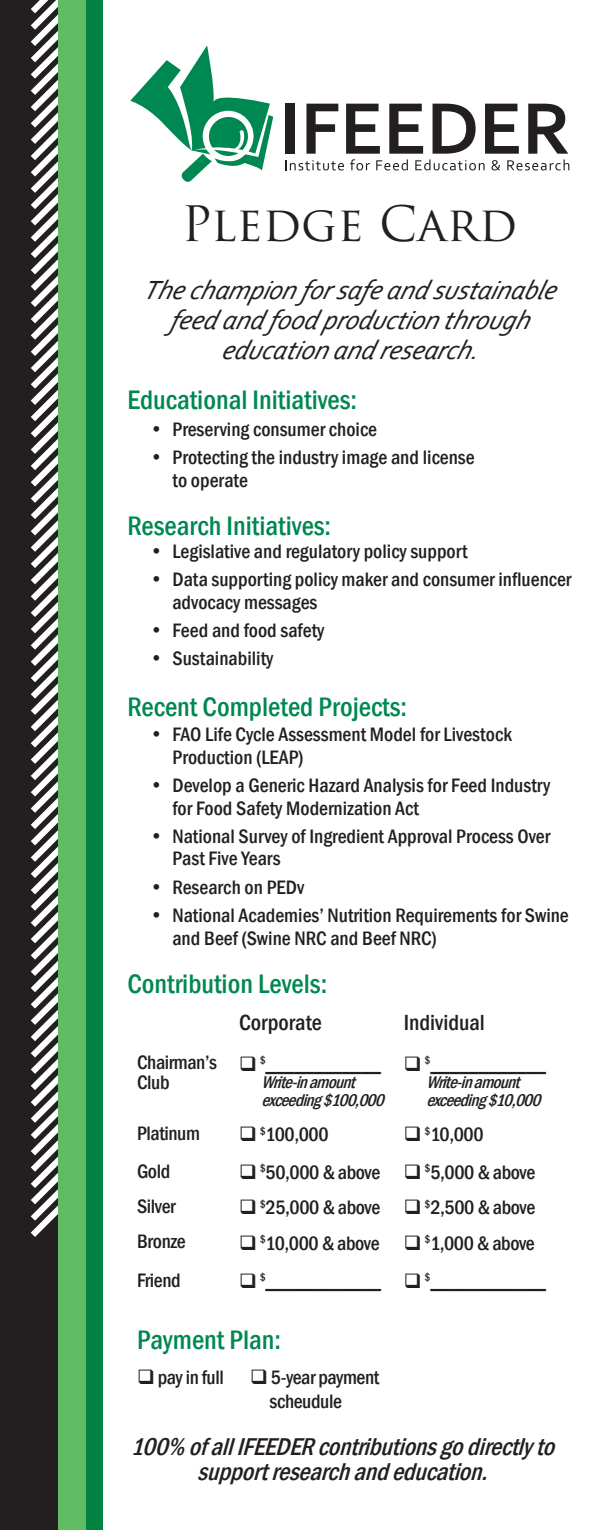
<style>
.page{position:relative;width:608px;height:1530px;background:#fff}
.page>*{position:absolute;margin:0;border:0;box-sizing:border-box;transform-origin:0 0}
.t1{font:47.5px "Trajan Pro";color:#231f20}
.t2{font:500 condensed 27.5px "Franklin Gothic";color:#008852}
.t3{font:italic 27.5px/30px "Corbel";color:#231f20;text-align:center}
.t4{font:italic 500 condensed 25px/25px "Franklin Gothic";color:#231f20;text-align:center}
.t5{font:500 condensed 22.5px "Franklin Gothic";color:#231f20}
.t6{font:500 condensed 20px/22.5px "Franklin Gothic";color:#231f20}
.t7{font:500 condensed 20px/20px "Franklin Gothic";letter-spacing:-.02em;color:#231f20}
.t8{font:italic 500 condensed 17.5px/17.5px "Franklin Gothic";color:#231f20}
</style>
<div class="page">
<svg style="left:130px;top:45px;width:143px;height:137px"></svg>
<svg style="left:285px;top:104px;width:284px;height:66px"></svg>
<div style="left:0;top:0;width:84px;height:1530px;background:#231f20"></div>
<svg style="left:30px;top:0;width:28px;height:1237px"></svg>
<div style="left:77px;top:0;width:25px;height:1530px;background:#038341"></div>
<div style="left:58px;top:0;width:28px;height:1530px;background:#5fbc63"></div>
<p class="t1" style="left:181px;top:194px;width:337px">Pledge Card</p>
<p class="t3" style="left:143px;top:274px;width:422px">Thechamp ionforsafeandsustainable feedandfoodproductionthrough educationandresearch.</p>
<p class="t2" style="left:127px;top:381px;width:231px">Educational Initiatives:</p>
<p class="t6" style="left:150px;top:418px;width:229px">• Preserving consumer choice</p>
<p class="t6" style="left:172px;top:446px;width:303px;text-indent:-23px">• Protecting the industry image and license to operate</p>
<p class="t2" style="left:127px;top:508px;width:205px">Research Initiatives:</p>
<p class="t6" style="left:150px;top:540px;width:319px">• Legislative and regulatory policy support</p>
<p class="t6" style="left:172px;top:568px;width:400px;text-indent:-23px">• Data supporting policy maker and consumer influencer advocacy messages</p>
<p class="t6" style="left:150px;top:619px;width:176px">• Feed and food safety</p>
<p class="t6" style="left:150px;top:647px;width:125px">• Sustainability</p>
<p class="t2" style="left:127px;top:689px;width:281px">Recent Completed Projects:</p>
<p class="t6" style="left:172px;top:723px;width:341px;text-indent:-23px">• FAO Life Cycle Assessment Model for Livestock<br>Production (LEAP)</p>
<p class="t6" style="left:172px;top:774px;width:379px;text-indent:-23px">• Develop a Generic Hazard Analysis for Feed Industry for Food Safety Modernization Act</p>
<p class="t6" style="left:172px;top:825px;width:379px;text-indent:-23px">• National Survey of Ingredient Approval Process Over<br>Past Five Years</p>
<p class="t6" style="left:150px;top:876px;width:156px">• Research on PEDv</p>
<p class="t6" style="left:172px;top:904px;width:398px;text-indent:-23px">• National Academies’ Nutrition Requirements for Swine and Beef (Swine NRC and Beef NRC)</p>
<p class="t2" style="left:127px;top:966px;width:201px">Contribution Levels:</p>
<p class="t5" style="left:239px;top:1008px;width:84px">Corporate</p>
<p class="t5" style="left:404px;top:1008px;width:82px">Individual</p>
<p class="t7" style="left:137px;top:1053px;width:81px">Chairman’s<br>Club</p>
<p class="t6" style="left:239px;top:1053px;width:144px">❑ <sup>$</sup>____________</p>
<p class="t8" style="left:261px;top:1074px;width:130px">Write-inamount exceeding$100,000</p>
<p class="t6" style="left:404px;top:1053px;width:144px">❑ <sup>$</sup>____________</p>
<p class="t8" style="left:426px;top:1074px;width:122px">Write-inamount exceeding$10,000</p>
<p class="t7" style="left:137px;top:1123px;width:64px">Platinum</p>
<p class="t6" style="left:239px;top:1123px;width:91px">❑ <sup>$</sup>100,000</p>
<p class="t6" style="left:404px;top:1123px;width:81px">❑ <sup>$</sup>10,000</p>
<p class="t6" style="left:137px;top:1160px;width:35px">Gold</p>
<p class="t7" style="left:239px;top:1162px;width:143px">❑ <sup>$</sup>50,000 &amp; above</p>
<p class="t7" style="left:404px;top:1162px;width:133px">❑ <sup>$</sup>5,000 &amp; above</p>
<p class="t6" style="left:137px;top:1195px;width:40px">Silver</p>
<p class="t7" style="left:239px;top:1198px;width:143px">❑ <sup>$</sup>25,000 &amp; above</p>
<p class="t7" style="left:404px;top:1198px;width:133px">❑ <sup>$</sup>2,500 &amp; above</p>
<p class="t6" style="left:137px;top:1230px;width:50px">Bronze</p>
<p class="t7" style="left:239px;top:1233px;width:142px">❑ <sup>$</sup>10,000 &amp; above</p>
<p class="t7" style="left:404px;top:1233px;width:132px">❑ <sup>$</sup>1,000 &amp; above</p>
<p class="t6" style="left:137px;top:1268px;width:45px">Friend</p>
<p class="t6" style="left:239px;top:1270px;width:144px">❑ <sup>$</sup>____________</p>
<p class="t6" style="left:404px;top:1270px;width:144px">❑ <sup>$</sup>____________</p>
<p class="t2" style="left:137px;top:1321px;width:145px">Payment Plan:</p>
<p class="t7" style="left:137px;top:1367px;width:88px">❑ pay in full</p>
<p class="t7" style="left:269px;top:1365px;width:111px;line-height:24px;text-indent:-19px">❑ 5-year payment scheudule</p>
<p class="t4" style="left:130px;top:1434px;width:433px">100% ofallIFEEDERcontributionsgodirectlyto supportresearchandeducation.</p>
</div>
